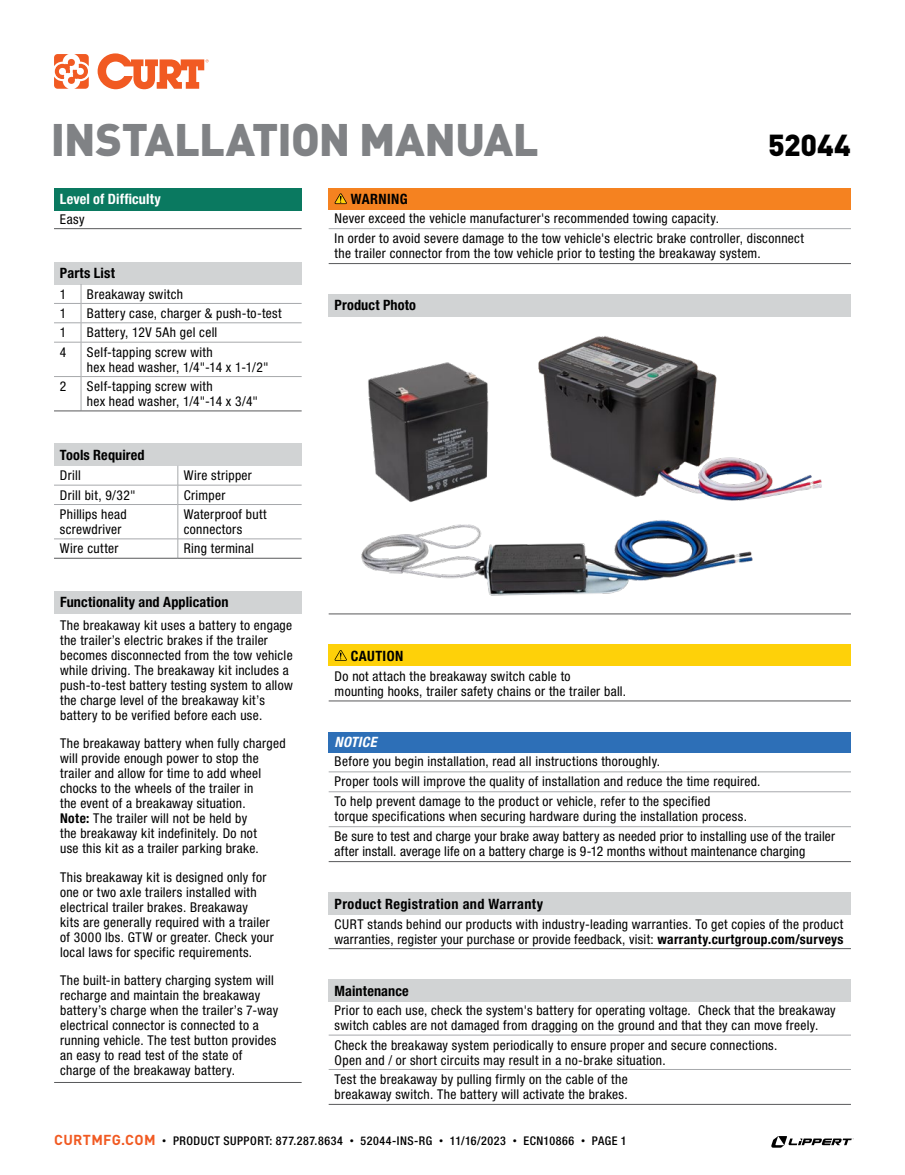
<style>
.page{position:relative;width:905px;height:1175px;background:#fff}
.page>*{position:absolute;margin:0;border:0;box-sizing:border-box;transform-origin:0 0}
.t1{font:900 45px "DINOT";letter-spacing:-.02em;color:#808285}
.t2{font:900 30px "DINOT";letter-spacing:-.005em;color:#000}
.t3{font:700 condensed 14.25px "Helvetica Neue LT Std";letter-spacing:.01em;color:#000}
.t4{font:700 condensed 14.25px "Helvetica Neue LT Std";letter-spacing:.03em;color:#000}
.t5{font:700 condensed 14.25px "Helvetica Neue LT Std";letter-spacing:.01em;color:#fff}
.t6{font:italic 700 condensed 14.25px "Helvetica Neue LT Std";letter-spacing:.025em;color:#fff}
.t7{font:condensed 13.5px/15px "Helvetica Neue LT Std";letter-spacing:.025em;color:#000}
.t8{font:500 condensed 12px "Helvetica Neue LT Std";letter-spacing:.04em;color:#000}
.s1{font-weight:700}
.s2{font-family:"DINOT";font-weight:700;font-stretch:normal;font-size:14.25px;color:#f15a22}
.s3{font-family:"DINOT";font-weight:400;font-stretch:normal;font-size:9px}
</style>
<div class="page">
<svg style="left:771px;top:1136px;width:82px;height:11px"></svg>
<svg style="left:54px;top:53px;width:155px;height:36px"></svg>
<div style="left:328px;top:892px;width:522px;height:22px;background:#d1d3d4"></div>
<hr style="left:328px;top:948px;width:522px;height:1px;background:#58595b">
<div style="left:328px;top:294px;width:522px;height:22px;background:#d1d3d4"></div>
<hr style="left:328px;top:613px;width:522px;height:1px;background:#58595b">
<img style="left:361px;top:336px;width:461px;height:260px">
<div style="left:54px;top:188px;width:248px;height:22px;background:#0a7960"></div>
<hr style="left:54px;top:228px;width:248px;height:1px;background:#58595b">
<div style="left:328px;top:188px;width:522px;height:21px;background:#f58220"></div>
<hr style="left:328px;top:263px;width:522px;height:1px;background:#58595b">
<hr style="left:328px;top:228px;width:522px;height:1px;background:#a7a9ac">
<svg style="left:334px;top:193px;width:13px;height:11px"></svg>
<div style="left:328px;top:644px;width:522px;height:22px;background:#fed109"></div>
<hr style="left:328px;top:700px;width:522px;height:1px;background:#58595b">
<svg style="left:334px;top:650px;width:13px;height:11px"></svg>
<div style="left:328px;top:979px;width:522px;height:22px;background:#d1d3d4"></div>
<hr style="left:328px;top:1034px;width:522px;height:1px;background:#a7a9ac">
<hr style="left:328px;top:1104px;width:522px;height:1px;background:#58595b">
<hr style="left:328px;top:1069px;width:522px;height:1px;background:#a7a9ac">
<div style="left:54px;top:262px;width:248px;height:22px;background:#d1d3d4"></div>
<hr style="left:81px;top:303px;width:221px;height:1px;background:#a7a9ac">
<hr style="left:81px;top:322px;width:221px;height:1px;background:#a7a9ac">
<hr style="left:81px;top:342px;width:1px;height:34px;background:#a7a9ac">
<hr style="left:81px;top:376px;width:1px;height:34px;background:#a7a9ac">
<svg style="left:54px;top:410px;width:27px;height:1px"></svg>
<hr style="left:81px;top:410px;width:221px;height:1px;background:#58595b">
<svg style="left:54px;top:284px;width:28px;height:59px"></svg>
<hr style="left:81px;top:342px;width:221px;height:1px;background:#a7a9ac">
<svg style="left:54px;top:376px;width:27px;height:1px"></svg>
<hr style="left:81px;top:376px;width:221px;height:1px;background:#a7a9ac">
<div style="left:54px;top:591px;width:248px;height:22px;background:#d1d3d4"></div>
<hr style="left:54px;top:1082px;width:247px;height:1px;background:#58595b">
<div style="left:328px;top:731px;width:522px;height:21px;background:#2d6fb7"></div>
<hr style="left:328px;top:861px;width:522px;height:1px;background:#58595b">
<hr style="left:328px;top:771px;width:522px;height:1px;background:#a7a9ac">
<hr style="left:328px;top:791px;width:522px;height:1px;background:#a7a9ac">
<hr style="left:328px;top:826px;width:522px;height:1px;background:#a7a9ac">
<div style="left:54px;top:444px;width:247px;height:22px;background:#d1d3d4"></div>
<hr style="left:54px;top:485px;width:124px;height:1px;background:#a7a9ac">
<hr style="left:178px;top:485px;width:123px;height:1px;background:#a7a9ac">
<svg style="left:177px;top:466px;width:1px;height:38px"></svg>
<hr style="left:54px;top:504px;width:124px;height:1px;background:#a7a9ac">
<hr style="left:178px;top:504px;width:123px;height:1px;background:#a7a9ac">
<hr style="left:177px;top:504px;width:1px;height:35px;background:#a7a9ac">
<svg style="left:177px;top:539px;width:1px;height:19px"></svg>
<hr style="left:54px;top:538px;width:124px;height:1px;background:#a7a9ac">
<hr style="left:178px;top:538px;width:123px;height:1px;background:#a7a9ac">
<hr style="left:54px;top:558px;width:124px;height:1px;background:#58595b">
<hr style="left:178px;top:558px;width:123px;height:1px;background:#58595b">
<h1 class="t1" style="left:51px;top:103px;width:489px">INSTALLATION MANUAL</h1>
<h2 class="t2" style="left:768px;top:121px;width:84px">52044</h2>
<p class="t5" style="left:60px;top:190px;width:102px">Level of Difficulty</p>
<p class="t7" style="left:60px;top:211px;width:26px">Easy</p>
<p class="t3" style="left:60px;top:264px;width:56px">Parts List</p>
<p class="t7" style="left:60px;top:286px;width:8px">1</p>
<p class="t7" style="left:87px;top:286px;width:97px">Breakaway switch</p>
<p class="t7" style="left:60px;top:305px;width:8px">1</p>
<p class="t7" style="left:87px;top:305px;width:196px">Battery case, charger &amp; push-to-test</p>
<p class="t7" style="left:60px;top:325px;width:8px">1</p>
<p class="t7" style="left:87px;top:325px;width:132px">Battery, 12V 5Ah gel cell</p>
<p class="t7" style="left:60px;top:344px;width:8px">4</p>
<p class="t7" style="left:87px;top:344px;width:183px">Self-tapping screw with<br>hex head washer, 1/4"-14 x 1-1/2"</p>
<p class="t7" style="left:60px;top:379px;width:8px">2</p>
<p class="t7" style="left:87px;top:379px;width:173px">Self-tapping screw with<br>hex head washer, 1/4"-14 x 3/4"</p>
<p class="t3" style="left:60px;top:446px;width:86px">Tools Required</p>
<p class="t7" style="left:60px;top:468px;width:22px">Drill</p>
<p class="t7" style="left:184px;top:468px;width:70px">Wire stripper</p>
<p class="t7" style="left:60px;top:487px;width:77px">Drill bit, 9/32"</p>
<p class="t7" style="left:184px;top:487px;width:43px">Crimper</p>
<p class="t7" style="left:60px;top:506px;width:68px">Phillips head screwdriver</p>
<p class="t7" style="left:184px;top:506px;width:84px">Waterproof butt connectors</p>
<p class="t7" style="left:60px;top:541px;width:60px">Wire cutter</p>
<p class="t7" style="left:184px;top:541px;width:72px">Ring terminal</p>
<p class="t3" style="left:60px;top:593px;width:170px">Functionality and Application</p>
<p class="t7" style="left:60px;top:617px;width:234px">The breakaway kit uses a battery to engage the trailer’s electric brakes if the trailer becomes disconnected from the tow vehicle while driving. The breakaway kit includes a push-to-test battery testing system to allow the charge level of the breakaway kit’s battery to be verified before each use.</p>
<p class="t7" style="left:60px;top:736px;width:227px">The breakaway battery when fully charged will provide enough power to stop the trailer and allow for time to add wheel chocks to the wheels of the trailer in<br>the event of a breakaway situation.<br><span class="s1">Note:</span> The trailer will not be held by<br>the breakaway kit indefinitely. Do not<br>use this kit as a trailer parking brake.</p>
<p class="t7" style="left:60px;top:869px;width:215px">This breakaway kit is designed only for one or two axle trailers installed with electrical trailer brakes. Breakaway<br>kits are generally required with a trailer of 3000 lbs. GTW or greater. Check your local laws for specific requirements.</p>
<p class="t7" style="left:60px;top:973px;width:219px">The built-in battery charging system will recharge and maintain the breakaway battery’s charge when the trailer’s 7-way electrical connector is connected to a running vehicle. The test button provides an easy to read test of the state of charge of the breakaway battery.</p>
<p class="t3" style="left:351px;top:190px;width:58px">WARNING</p>
<p class="t7" style="left:334px;top:208px;width:471px;line-height:20px">Never exceed the vehicle manufacturer's recommended towing capacity.<br>In order to avoid severe damage to the tow vehicle's electric brake controller, disconnect</p>
<p class="t7" style="left:334px;top:246px;width:428px">the trailer connector from the tow vehicle prior to testing the breakaway system.</p>
<p class="t3" style="left:334px;top:297px;width:83px">Product Photo</p>
<p class="t4" style="left:351px;top:647px;width:54px">CAUTION</p>
<p class="t7" style="left:334px;top:668px;width:293px">Do not attach the breakaway switch cable to<br>mounting hooks, trailer safety chains or the trailer ball.</p>
<p class="t6" style="left:334px;top:733px;width:43px">NOTICE</p>
<p class="t7" style="left:334px;top:751px;width:427px;line-height:20px">Before you begin installation, read all instructions thoroughly.<br>Proper tools will improve the quality of installation and reduce the time required.<br>To help prevent damage to the product or vehicle, refer to the specified</p>
<p class="t7" style="left:334px;top:806px;width:502px;line-height:20px">torque specifications when securing hardware during the installation process.<br>Be sure to test and charge your brake away battery as needed prior to installing use of the trailer</p>
<p class="t7" style="left:334px;top:843px;width:472px">after install. average life on a battery charge is 9-12 months without maintenance charging</p>
<p class="t4" style="left:334px;top:894px;width:210px">Product Registration and Warranty</p>
<p class="t7" style="left:334px;top:916px;width:510px">CURT stands behind our products with industry-leading warranties. To get copies of the product warranties, register your purchase or provide feedback, visit: <span class="s1">warranty.curtgroup.com/surveys</span></p>
<p class="t3" style="left:334px;top:981px;width:76px">Maintenance</p>
<p class="t7" style="left:334px;top:1002px;width:502px">Prior to each use, check the system's battery for operating voltage. Check that the breakaway switch cables are not damaged from dragging on the ground and that they can move freely.</p>
<p class="t7" style="left:334px;top:1037px;width:444px">Check the breakaway system periodically to ensure proper and secure connections.<br>Open and / or short circuits may result in a no-brake situation.</p>
<p class="t7" style="left:334px;top:1071px;width:294px">Test the breakaway by pulling firmly on the cable of the breakaway switch. The battery will activate the brakes.</p>
<p class="t8" style="left:54px;top:1133px;width:574px"><span class="s2">CURTMFG.COM</span> <span class="s3">•</span> PRODUCT SUPPORT: 877.287.8634 <span class="s3">•</span> 52044-INS-RG <span class="s3">•</span> 11/16/2023 <span class="s3">•</span> ECN10866 <span class="s3">•</span> PAGE 1</p>
</div>
